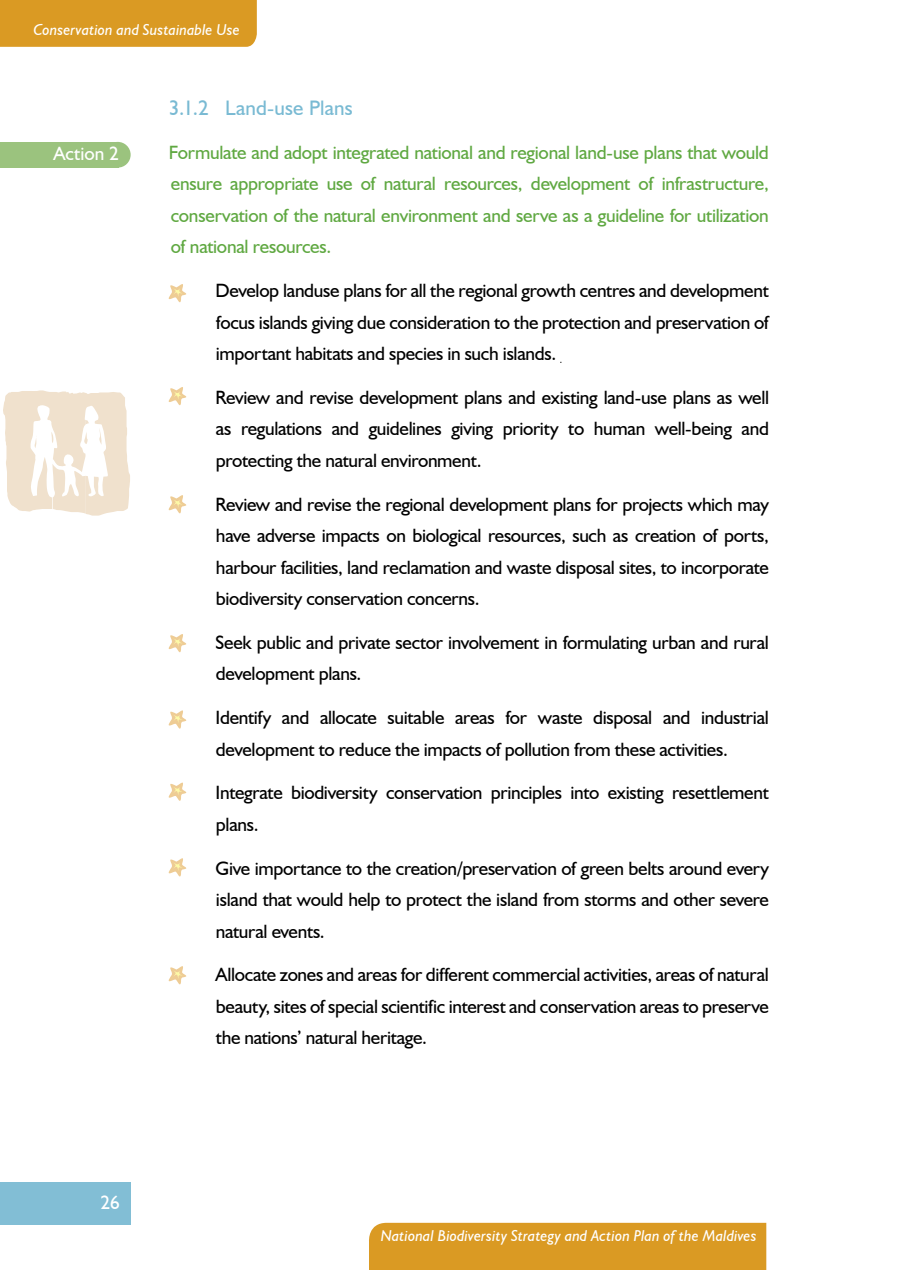
<style>
.page{position:relative;width:898px;height:1270px;background:#fff}
.page>*{position:absolute;margin:0;border:0;box-sizing:border-box;transform-origin:0 0}
.t1{font:21px "Humanist 521 BT";letter-spacing:.01em;color:#79bad3}
.t2{font:19.25px/31.5px "Humanist 521 BT";letter-spacing:-.015em;color:#000;text-align:justify}
.t3{font:19.25px/31.5px "Humanist 521 BT";letter-spacing:-.015em;color:#5fa841;text-align:justify}
.t4{font:19.25px "Humanist 521 BT";color:#fff}
.t5{font:italic 15.75px "Humanist 521 BT";letter-spacing:.005em;color:#fff}
</style>
<div class="page">
<div style="left:369px;top:1223px;width:397px;height:47px;background:#da9a23"></div>
<div style="left:0;top:1182px;width:131px;height:43px;background:#82bed5"></div>
<div style="left:105px;top:142px;width:26px;height:26px;background:#9bc37e;border-radius:50%"></div>
<div style="left:0;top:142px;width:118px;height:26px;background:#9bc37e"></div>
<div style="left:0;top:0;width:257px;height:47px;background:#da9a23"></div>
<svg style="left:3px;top:390px;width:127px;height:126px"></svg>
<svg style="left:168px;top:284px;width:19px;height:19px"></svg>
<svg style="left:168px;top:387px;width:19px;height:19px"></svg>
<svg style="left:168px;top:495px;width:19px;height:19px"></svg>
<svg style="left:168px;top:634px;width:19px;height:19px"></svg>
<svg style="left:168px;top:710px;width:19px;height:19px"></svg>
<svg style="left:168px;top:782px;width:19px;height:19px"></svg>
<svg style="left:168px;top:858px;width:19px;height:19px"></svg>
<svg style="left:168px;top:966px;width:19px;height:19px"></svg>
<p class="t5" style="left:33px;top:20px;width:208px">Conservation and Sustainable Use</p>
<p class="t4" style="left:53px;top:142px;width:67px">Action 2</p>
<p class="t1" style="left:169px;top:95px;width:186px">3.1.2 Land-use Plans</p>
<p class="t3" style="left:169px;top:136px;width:602px">Formulate and adopt integrated national and regional land-use plans that would ensure appropriate use of natural resources, development of infrastructure, conservation of the natural environment and serve as a guideline for utilization of national resources.</p>
<p class="t2" style="left:216px;top:274px;width:555px">Develop landuse plans for all the regional growth centres and development focus islands giving due consideration to the protection and preservation of important habitats and species in such islands.</p>
<p class="t2" style="left:216px;top:381px;width:555px">Review and revise development plans and existing land-use plans as well as regulations and guidelines giving priority to human well-being and protecting the natural environment.</p>
<p class="t2" style="left:216px;top:488px;width:555px">Review and revise the regional development plans for projects which may have adverse impacts on biological resources, such as creation of ports, harbour facilities, land reclamation and waste disposal sites, to incorporate biodiversity conservation concerns.</p>
<p class="t2" style="left:216px;top:626px;width:555px">Seek public and private sector involvement in formulating urban and rural development plans.</p>
<p class="t2" style="left:216px;top:701px;width:555px">Identify and allocate suitable areas for waste disposal and industrial development to reduce the impacts of pollution from these activities.</p>
<p class="t2" style="left:216px;top:777px;width:555px">Integrate biodiversity conservation principles into existing resettlement plans.</p>
<p class="t2" style="left:216px;top:852px;width:555px">Give importance to the creation/preservation of green belts around every island that would help to protect the island from storms and other severe natural events.</p>
<p class="t2" style="left:216px;top:959px;width:555px">Allocate zones and areas for different commercial activities, areas of natural beauty, sites of special scientific interest and conservation areas to preserve the nations’ natural heritage.</p>
<p class="t4" style="left:101px;top:1191px;width:21px">26</p>
<p class="t5" style="left:381px;top:1226px;width:377px">National Biodiversity Strategy and Action Plan of the Maldives</p>
</div>
